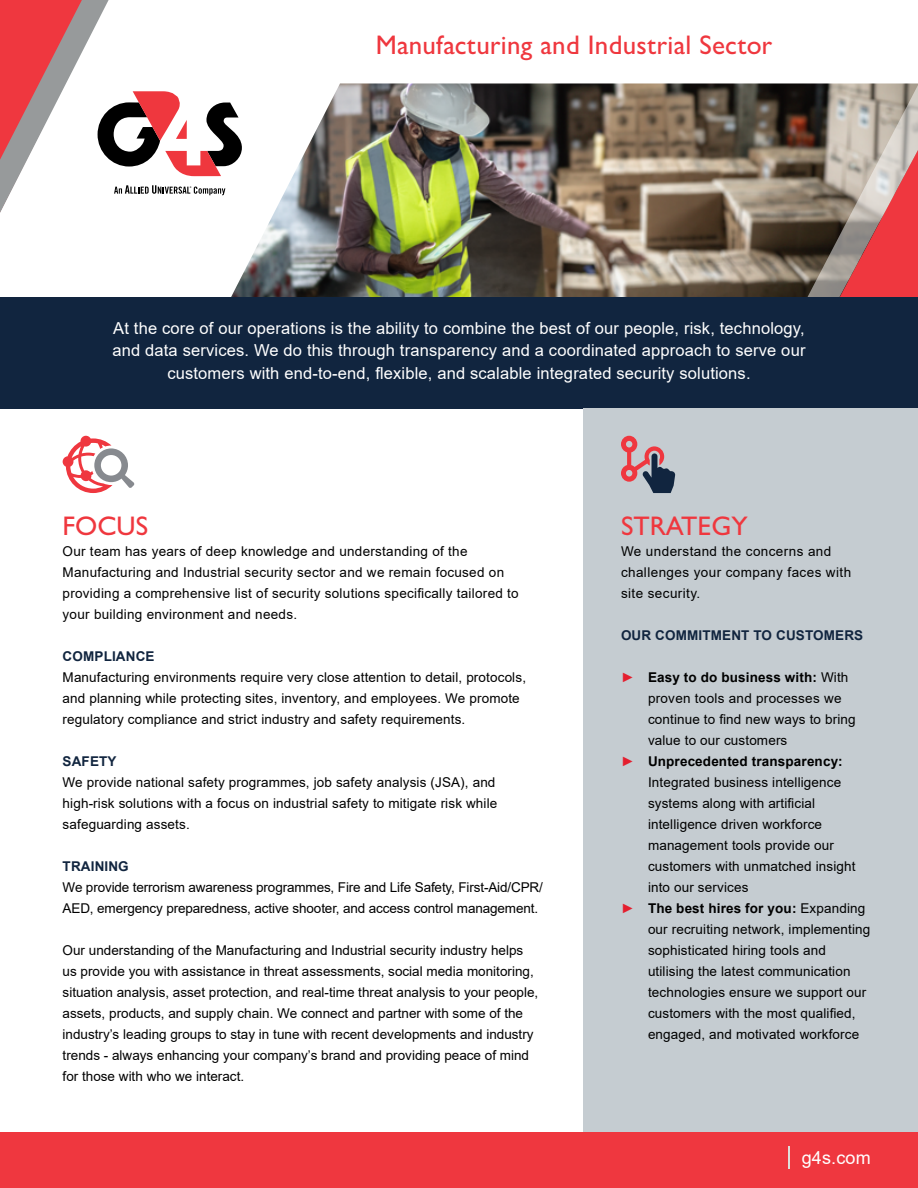
<style>
.page{position:relative;width:918px;height:1188px;background:#fff}
.page>*{position:absolute;margin:0;border:0;box-sizing:border-box;transform-origin:0 0}
.t1{font:500 27px "Gill Sans MT Std";letter-spacing:.01em;color:#ef373e}
.t2{font:18px "Arial";letter-spacing:.01em;color:#fff}
.t3{font:16.5px/22.5px "Arial";letter-spacing:.01em;color:#fff;text-align:center}
.t4{font:13.5px/21px "Arial";letter-spacing:.01em;color:#000}
.t5{font:13.5px/21px "Arial";letter-spacing:-.01em;color:#000}
.t6{font:700 13.5px "Arial";letter-spacing:.01em;color:#000}
.t7{font:13.5px/21px "Arial";letter-spacing:.03em;color:#000}
.t8{font:700 13.5px "Arial";letter-spacing:.01em;color:#11253f}
.s1{font-weight:400;color:#e41e2e}
.s2{font-weight:400}
</style>
<div class="page">
<img style="left:231px;top:83px;width:687px;height:214px">
<div style="left:0;top:1132px;width:918px;height:56px;background:#ef373f"></div>
<hr style="left:788px;top:1147px;width:2px;height:22px;background:#deddda">
<svg style="left:0;top:0;width:242px;height:213px"></svg>
<svg style="left:780px;top:85px;width:138px;height:212px;background:#9f736c"></svg>
<div style="left:0;top:297px;width:918px;height:111px;background:#11253f"></div>
<div style="left:584px;top:408px;width:334px;height:724px;background:#c5ccd1"></div>
<svg style="left:63px;top:436px;width:72px;height:57px"></svg>
<svg style="left:621px;top:436px;width:54px;height:57px"></svg>
<h1 class="t1" style="left:376px;top:29px;width:398px">Manufacturing and Industrial Sector</h1>
<p class="t3" style="left:112px;top:317px;width:695px">At the core of our operations is the ability to combine the best of our people, risk, technology, and data services. We do this through transparency and a coordinated approach to serve our customers with end-to-end, flexible, and scalable integrated security solutions.</p>
<h1 class="t1" style="left:63px;top:510px;width:87px">FOCUS</h1>
<p class="t4" style="left:63px;top:540px;width:458px">Our team has years of deep knowledge and understanding of the Manufacturing and Industrial security sector and we remain focused on providing a comprehensive list of security solutions specifically tailored to your building environment and needs.</p>
<p class="t8" style="left:63px;top:646px;width:93px">COMPLIANCE</p>
<p class="t4" style="left:63px;top:666px;width:465px">Manufacturing environments require very close attention to detail, protocols, and planning while protecting sites, inventory, and employees. We promote regulatory compliance and strict industry and safety requirements.</p>
<p class="t8" style="left:63px;top:751px;width:55px">SAFETY</p>
<p class="t4" style="left:63px;top:771px;width:436px">We provide national safety programmes, job safety analysis (JSA), and high-risk solutions with a focus on industrial safety to mitigate risk while safeguarding assets.</p>
<p class="t8" style="left:63px;top:856px;width:68px">TRAINING</p>
<p class="t5" style="left:63px;top:876px;width:482px">We provide terrorism awareness programmes, Fire and Life Safety, First-Aid/CPR/<br>AED, emergency preparedness, active shooter, and access control management.</p>
<p class="t4" style="left:63px;top:939px;width:477px">Our understanding of the Manufacturing and Industrial security industry helps us provide you with assistance in threat assessments, social media monitoring, situation analysis, asset protection, and real-time threat analysis to your people, assets, products, and supply chain. We connect and partner with some of the industry’s leading groups to stay in tune with recent developments and industry trends - always enhancing your company’s brand and providing peace of mind for those with who we interact.</p>
<h1 class="t1" style="left:621px;top:510px;width:128px">STRATEGY</h1>
<p class="t7" style="left:621px;top:540px;width:232px">We understand the concerns and challenges your company faces with site security.</p>
<p class="t8" style="left:621px;top:625px;width:244px">OUR COMMITMENT TO CUSTOMERS</p>
<p class="t6" style="left:621px;top:667px;width:229px"><span class="s1">►</span> Easy to do business with: <span class="s2">With</span></p>
<p class="t4" style="left:648px;top:687px;width:195px">proven tools and processes we</p>
<p class="t4" style="left:648px;top:708px;width:209px">continue to find new ways to bring</p>
<p class="t4" style="left:648px;top:729px;width:141px">value to our customers</p>
<p class="t6" style="left:621px;top:751px;width:223px"><span class="s1">►</span> Unprecedented transparency:</p>
<p class="t4" style="left:648px;top:771px;width:195px">Integrated business intelligence</p>
<p class="t4" style="left:648px;top:792px;width:169px">systems along with artificial</p>
<p class="t4" style="left:648px;top:813px;width:176px">intelligence driven workforce</p>
<p class="t4" style="left:648px;top:834px;width:187px">management tools provide our</p>
<p class="t4" style="left:648px;top:855px;width:209px">customers with unmatched insight</p>
<p class="t4" style="left:648px;top:876px;width:102px">into our services</p>
<p class="t6" style="left:621px;top:898px;width:246px"><span class="s1">►</span> The best hires for you: <span class="s2">Expanding</span></p>
<p class="t4" style="left:648px;top:918px;width:224px">our recruiting network, implementing</p>
<p class="t4" style="left:648px;top:939px;width:179px">sophisticated hiring tools and</p>
<p class="t4" style="left:648px;top:960px;width:204px">utilising the latest communication</p>
<p class="t4" style="left:648px;top:981px;width:220px">technologies ensure we support our</p>
<p class="t4" style="left:648px;top:1002px;width:209px">customers with the most qualified,</p>
<p class="t4" style="left:648px;top:1023px;width:213px">engaged, and motivated workforce</p>
<h2 class="t2" style="left:802px;top:1146px;width:71px">g4s.com</h2>
</div>
